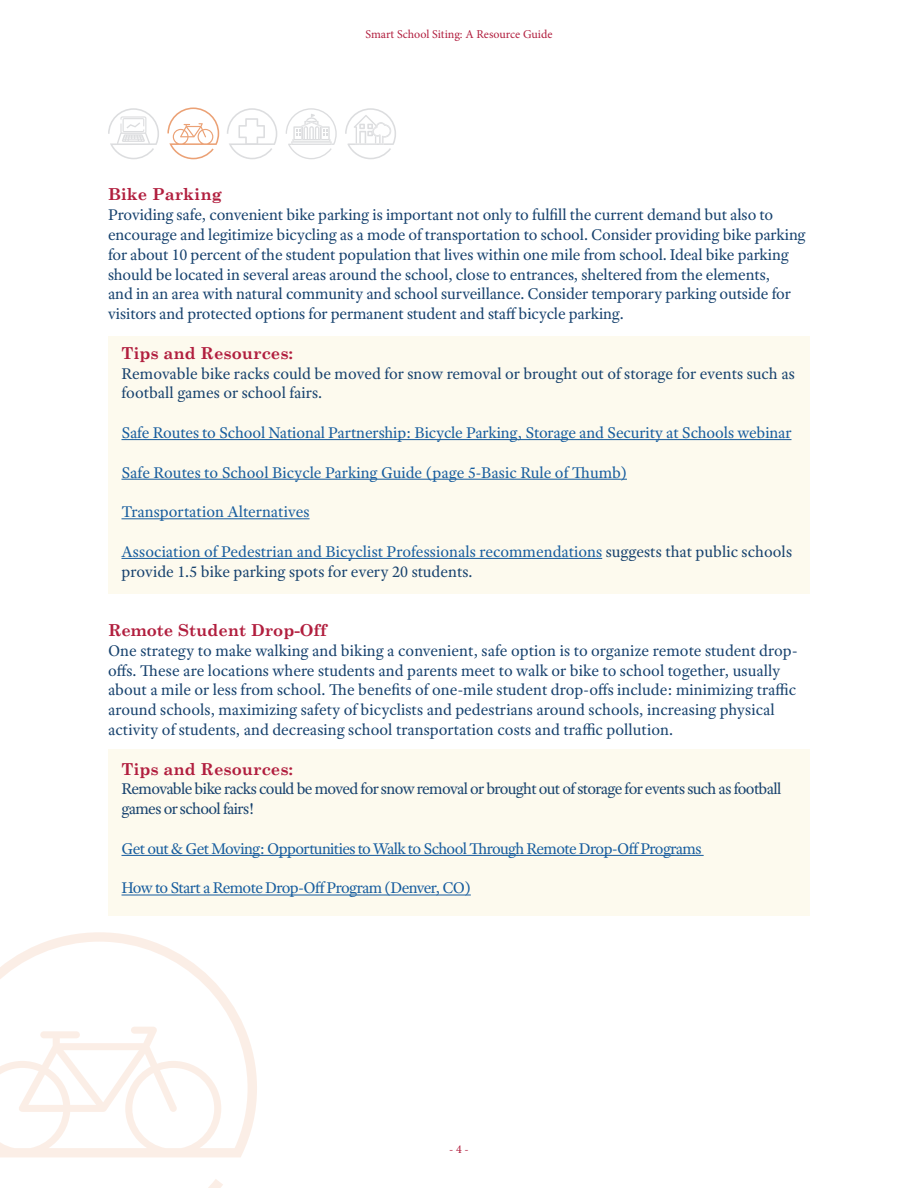
<style>
.page{position:relative;width:918px;height:1188px;background:#fff}
.page>*{position:absolute;margin:0;border:0;box-sizing:border-box;transform-origin:0 0}
.t1{font:16.5px/19.8px "Adobe Text Pro";letter-spacing:-.005em;color:#17426e}
.t2{font:16.5px "Adobe Text Pro";letter-spacing:-.01em;color:#175d9e}
.t3{font:16.5px "Adobe Text Pro";letter-spacing:-.04em;color:#175d9e}
.t4{font:16.5px/19.8px "Adobe Text Pro";letter-spacing:-.04em;color:#17426e}
.t5{font:700 16.5px "Century Schoolbook";color:#b11e3e}
.t6{font:12px "Minion Pro";color:#b11e3e}
.s1{color:#175d9e}
</style>
<div class="page">
<div style="left:108px;top:337px;width:702px;height:257px;background:#fdfaee"></div>
<div style="left:108px;top:750px;width:702px;height:166px;background:#fdfaee"></div>
<svg style="left:345px;top:108px;width:51px;height:51px"></svg>
<svg style="left:286px;top:108px;width:51px;height:51px"></svg>
<svg style="left:227px;top:108px;width:50px;height:51px"></svg>
<svg style="left:108px;top:108px;width:51px;height:51px"></svg>
<svg style="left:0;top:932px;width:257px;height:256px"></svg>
<svg style="left:167px;top:107px;width:52px;height:52px"></svg>
<hr style="left:122px;top:439px;width:670px;height:1px;background:#175d9e">
<hr style="left:122px;top:479px;width:505px;height:1px;background:#175d9e">
<hr style="left:122px;top:518px;width:188px;height:1px;background:#175d9e">
<hr style="left:122px;top:558px;width:480px;height:1px;background:#175d9e">
<hr style="left:122px;top:855px;width:582px;height:1px;background:#175d9e">
<hr style="left:122px;top:895px;width:349px;height:1px;background:#175d9e">
<p class="t6" style="left:365px;top:26px;width:189px">Smart School Siting: A Resource Guide</p>
<p class="t5" style="left:108px;top:184px;width:115px">Bike Parking</p>
<p class="t1" style="left:108px;top:205px;width:699px">Providing safe, convenient bike parking is important not only to fulfill the current demand but also to encourage and legitimize bicycling as a mode of transportation to school. Consider providing bike parking for about 10 percent of the student population that lives within one mile from school. Ideal bike parking should be located in several areas around the school, close to entrances, sheltered from the elements,<br>and in an area with natural community and school surveillance. Consider temporary parking outside for visitors and protected options for permanent student and staff bicycle parking.</p>
<p class="t5" style="left:122px;top:343px;width:173px">Tips and Resources:</p>
<p class="t1" style="left:122px;top:363px;width:675px">Removable bike racks could be moved for snow removal or brought out of storage for events such as football games or school fairs.</p>
<p class="t2" style="left:122px;top:422px;width:672px">Safe Routes to School National Partnership: Bicycle Parking, Storage and Security at Schools webinar</p>
<p class="t2" style="left:122px;top:462px;width:507px">Safe Routes to School Bicycle Parking Guide (page 5-Basic Rule of Thumb)</p>
<p class="t2" style="left:122px;top:501px;width:190px">Transportation Alternatives</p>
<p class="t1" style="left:122px;top:541px;width:672px"><span class="s1">Association of Pedestrian and Bicyclist Professionals recommendations</span> suggests that public schools provide 1.5 bike parking spots for every 20 students.</p>
<p class="t5" style="left:108px;top:620px;width:220px">Remote Student Drop-Off</p>
<p class="t1" style="left:108px;top:640px;width:691px">One strategy to make walking and biking a convenient, safe option is to organize remote student drop&shy;offs. These are locations where students and parents meet to walk or bike to school together, usually about a mile or less from school. The benefits of one-mile student drop-offs include: minimizing traffic around schools, maximizing safety of bicyclists and pedestrians around schools, increasing physical activity of students, and decreasing school transportation costs and traffic pollution.</p>
<p class="t5" style="left:122px;top:759px;width:173px">Tips and Resources:</p>
<p class="t4" style="left:122px;top:779px;width:661px">Removable bike racks could be moved for snow removal or brought out of storage for events such as football games or school fairs!</p>
<p class="t3" style="left:122px;top:838px;width:581px">Get out &amp; Get Moving: Opportunities to Walk to School Through Remote Drop-Off Programs</p>
<p class="t3" style="left:122px;top:878px;width:351px">How to Start a Remote Drop-Off Program (Denver, CO)</p>
<p class="t6" style="left:449px;top:1141px;width:21px">- 4 -</p>
</div>
